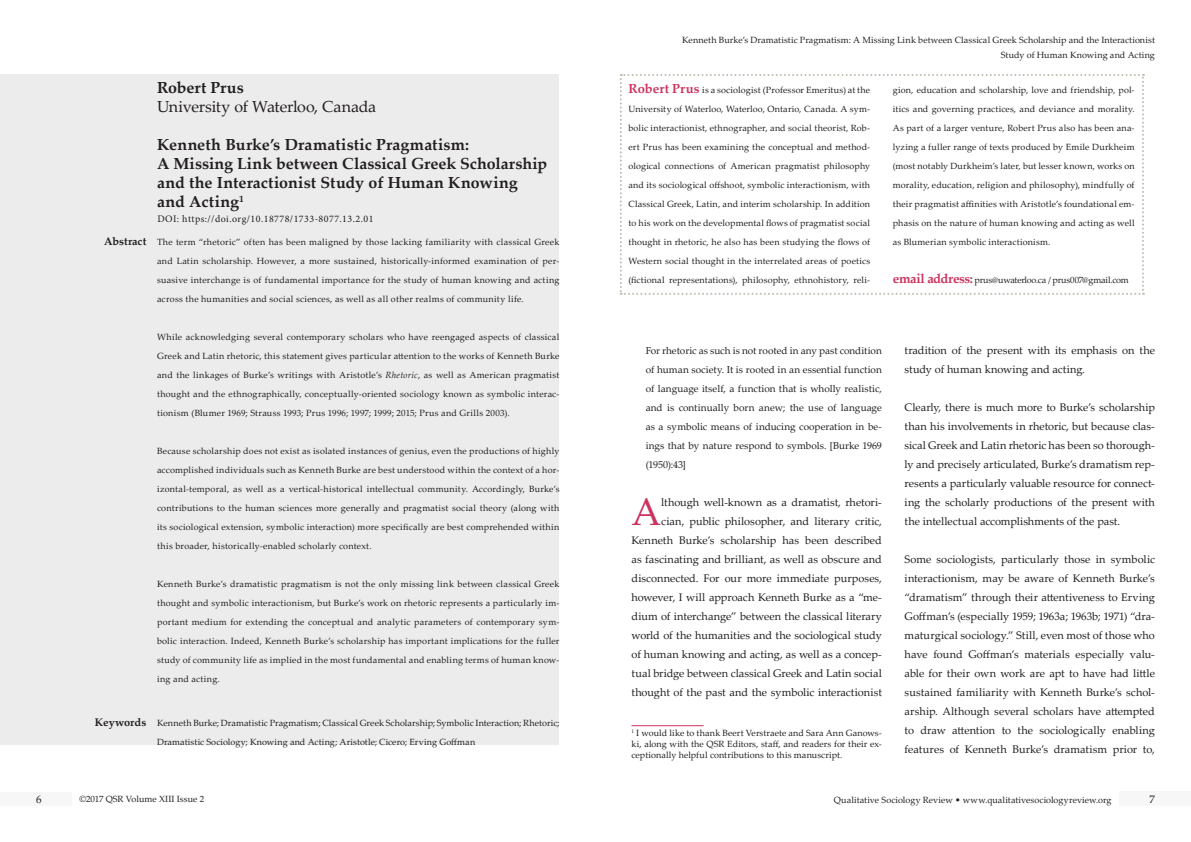
<style>
.page{position:relative;width:1191px;height:842px;background:#fff}
.page>*{position:absolute;margin:0;border:0;box-sizing:border-box;transform-origin:0 0}
.t1{font:38.3px "Palatino Linotype";color:#cc335f}
.t2{font:700 16px/19px "Palatino Linotype";letter-spacing:.005em;color:#231f20}
.t3{font:16px "Palatino Linotype";letter-spacing:-.01em;color:#231f20}
.t4{font:11px/19px "Palatino Linotype";color:#231f20;text-align:justify}
.t5{font:700 11px "Palatino Linotype";color:#231f20}
.t6{font:10px/19px "Palatino Linotype";color:#231f20;text-align:justify}
.t7{font:10px "Minion Pro";letter-spacing:.045em;color:#221e1f}
.t8{font:9px/19px "Palatino Linotype";letter-spacing:.015em;color:#231f20;text-align:justify}
.t9{font:9px "Palatino Linotype";letter-spacing:-.025em;color:#231f20}
.s1{font-style:italic}
.s2{font-weight:700;font-size:13px;color:#cc335f}
</style>
<div class="page">
<div style="left:1119px;top:791px;width:72px;height:15px;background:#f7f7f7"></div>
<div style="left:0;top:793px;width:72px;height:13px;background:#f7f7f7"></div>
<hr style="left:631px;top:725px;width:72px;height:1px;background:#cc335f">
<div style="left:0;top:74px;width:559px;height:671px;background:#ececec"></div>
<svg style="left:620px;top:74px;width:524px;height:221px"></svg>
<p class="t5" style="left:104px;top:233px;width:44px">Abstract</p>
<p class="t5" style="left:95px;top:714px;width:53px">Keywords</p>
<h2 class="t2" style="left:157px;top:77px;width:88px">Robert Prus</h2>
<h2 class="t3" style="left:157px;top:95px;width:221px">University of Waterloo, Canada</h2>
<h2 class="t2" style="left:157px;top:134px;width:391px">Kenneth Burke’s Dramatistic Pragmatism:<br>A Missing Link between Classical Greek Scholarship and the Interactionist Study of Human Knowing and Acting<sup>1</sup></h2>
<p class="t7" style="left:157px;top:212px;width:218px">DOI: https://doi.org/10.18778/1733-8077.13.2.01</p>
<p class="t8" style="left:157px;top:232px;width:404px">The term “rhetoric” often has been maligned by those lacking familiarity with classical Greek and Latin scholarship. However, a more sustained, historically-informed examination of per&shy;suasive interchange is of fundamental importance for the study of human knowing and acting across the humanities and social sciences, as well as all other realms of community life.</p>
<p class="t8" style="left:157px;top:327px;width:404px">While acknowledging several contemporary scholars who have reengaged aspects of classical Greek and Latin rhetoric, this statement gives particular attention to the works of Kenneth Burke and the linkages of Burke’s writings with Aristotle’s <span class="s1">Rhetoric</span>, as well as American pragmatist thought and the ethnographically, conceptually-oriented sociology known as symbolic interac&shy;tionism (Blumer 1969; Strauss 1993; Prus 1996; 1997; 1999; 2015; Prus and Grills 2003).</p>
<p class="t8" style="left:157px;top:441px;width:404px">Because scholarship does not exist as isolated instances of genius, even the productions of highly accomplished individuals such as Kenneth Burke are best understood within the context of a hor&shy;izontal-temporal, as well as a vertical-historical intellectual community. Accordingly, Burke’s contributions to the human sciences more generally and pragmatist social theory (along with its sociological extension, symbolic interaction) more specifically are best comprehended within this broader, historically-enabled scholarly context.</p>
<p class="t8" style="left:157px;top:574px;width:404px">Kenneth Burke’s dramatistic pragmatism is not the only missing link between classical Greek thought and symbolic interactionism, but Burke’s work on rhetoric represents a particularly im&shy;portant medium for extending the conceptual and analytic parameters of contemporary sym&shy;bolic interaction. Indeed, Kenneth Burke’s scholarship has important implications for the fuller study of community life as implied in the most fundamental and enabling terms of human know&shy;ing and acting.</p>
<p class="t8" style="left:157px;top:713px;width:404px">Kenneth Burke; Dramatistic Pragmatism; Classical Greek Scholarship; Symbolic Interaction; Rhetoric;<br>Dramatistic Sociology; Knowing and Acting; Aristotle; Cicero; Erving Goffman</p>
<p class="t8" style="left:682px;top:32px;width:474px;line-height:15px;text-align:right">Kenneth Burke’s Dramatistic Pragmatism: A Missing Link between Classical Greek Scholarship and the Interactionist<br>Study of Human Knowing and Acting</p>
<p class="t8" style="left:628px;top:80px;width:243px"><span class="s2">Robert Prus</span> is a sociologist (Professor Emeritus) at the University of Waterloo, Waterloo, Ontario, Canada. A sym&shy;bolic interactionist, ethnographer, and social theorist, Rob&shy;ert Prus has been examining the conceptual and method&shy;ological connections of American pragmatist philosophy and its sociological offshoot, symbolic interactionism, with Classical Greek, Latin, and interim scholarship. In addition to his work on the developmental flows of pragmatist social thought in rhetoric, he also has been studying the flows of Western social thought in the interrelated areas of poetics (fictional representations), philosophy, ethnohistory, reli-</p>
<p class="t8" style="left:893px;top:80px;width:243px">gion, education and scholarship, love and friendship, pol&shy;itics and governing practices, and deviance and morality.<br>As part of a larger venture, Robert Prus also has been ana&shy;lyzing a fuller range of texts produced by Emile Durkheim (most notably Durkheim’s later, but lesser known, works on morality, education, religion and philosophy), mindfully of their pragmatist affinities with Aristotle’s foundational em&shy;phasis on the nature of human knowing and acting as well as Blumerian symbolic interactionism.</p>
<p class="t9" style="left:893px;top:274px;width:237px"><span class="s2">email address:</span> prus@uwaterloo.ca / prus007@gmail.com</p>
<p class="t6" style="left:645px;top:341px;width:238px">For rhetoric as such is not rooted in any past condition of human society. It is rooted in an essential function of language itself, a function that is wholly realistic, and is continually born anew; the use of language as a symbolic means of inducing cooperation in be&shy;ings that by nature respond to symbols. [Burke 1969 (1950):43]</p>
<h1 class="t1" style="left:631px;top:485px;width:31px">A</h1>
<p class="t4" style="left:631px;top:492px;width:252px;text-align:right">lthough well-known as a dramatist, rhetori-<br>cian, public philosopher, and literary critic, Kenneth Burke’s scholarship has been described as fascinating and brilliant, as well as obscure and disconnected. For our more immediate purposes, however, I will approach Kenneth Burke as a “me&shy;dium of interchange” between the classical literary world of the humanities and the sociological study of human knowing and acting, as well as a concep&shy;tual bridge between classical Greek and Latin social thought of the past and the symbolic interactionist</p>
<p class="t8" style="left:631px;top:728px;width:252px;line-height:10.8px"><sup>1</sup> I would like to thank Beert Verstraete and Sara Ann Ganows&shy;ki, along with the QSR Editors, staff, and readers for their ex&shy;ceptionally helpful contributions to this manuscript.</p>
<p class="t4" style="left:904px;top:340px;width:252px">tradition of the present with its emphasis on the study of human knowing and acting.</p>
<p class="t4" style="left:904px;top:397px;width:252px">Clearly, there is much more to Burke’s scholarship than his involvements in rhetoric, but because clas&shy;sical Greek and Latin rhetoric has been so thorough&shy;ly and precisely articulated, Burke’s dramatism rep&shy;resents a particularly valuable resource for connect&shy;ing the scholarly productions of the present with the intellectual accomplishments of the past.</p>
<p class="t4" style="left:904px;top:549px;width:252px">Some sociologists, particularly those in symbolic interactionism, may be aware of Kenneth Burke’s “dramatism” through their attentiveness to Erving Goffman’s (especially 1959; 1963a; 1963b; 1971) “dra&shy;maturgical sociology.” Still, even most of those who have found Goffman’s materials especially valu&shy;able for their own work are apt to have had little sustained familiarity with Kenneth Burke’s schol&shy;arship. Although several scholars have attempted to draw attention to the sociologically enabling features of Kenneth Burke’s dramatism prior to,</p>
<p class="t4" style="left:36px;top:789px;width:7px">6</p>
<p class="t8" style="left:79px;top:789px;width:126px">©2017 QSR Volume XIII Issue 2</p>
<p class="t8" style="left:834px;top:790px;width:279px">Qualitative Sociology Review • www.qualitativesociologyreview.org</p>
<p class="t4" style="left:1149px;top:790px;width:7px">7</p>
</div>
